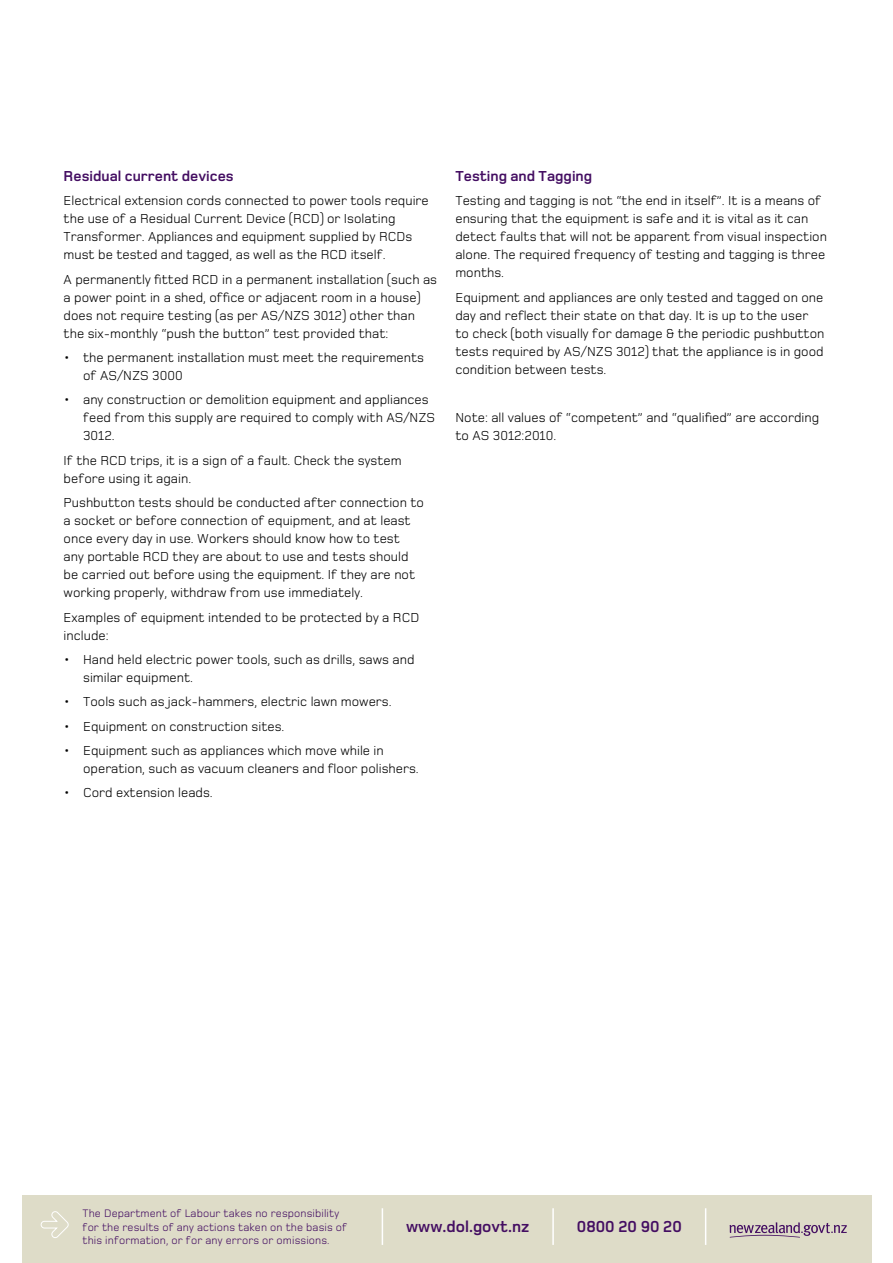
<style>
.page{position:relative;width:893px;height:1263px;background:#fff}
.page>*{position:absolute;margin:0;border:0;box-sizing:border-box;transform-origin:0 0}
.t1{font:700 16.5px "Foundry Monoline";color:#440e62}
.t2{font:700 15px "Foundry Monoline";color:#440e62}
.t3{font:13.5px/18px "Foundry Monoline";color:#000}
.t4{font:11.25px/13.5px "Foundry Monoline";letter-spacing:.01em;color:#440e62}
</style>
<div class="page">
<div style="left:22px;top:1195px;width:849px;height:68px;background:#dedcc8"></div>
<svg style="left:40px;top:1211px;width:29px;height:27px"></svg>
<hr style="left:382px;top:1208px;width:1px;height:37px;background:#fff">
<hr style="left:552px;top:1208px;width:2px;height:37px;background:#fff">
<hr style="left:705px;top:1208px;width:1px;height:37px;background:#fff">
<svg style="left:729px;top:1222px;width:118px;height:15px"></svg>
<p class="t2" style="left:64px;top:168px;width:172px">Residual current devices</p>
<p class="t3" style="left:64px;top:192px;width:367px">Electrical extension cords connected to power tools require the use of a Residual Current Device (RCD) or Isolating Transformer. Appliances and equipment supplied by RCDs must be tested and tagged, as well as the RCD itself.</p>
<p class="t3" style="left:64px;top:270px;width:375px">A permanently fitted RCD in a permanent installation (such as a power point in a shed, office or adjacent room in a house) does not require testing (as per AS/NZS 3012) other than the six-monthly “push the button” test provided that:</p>
<p class="t3" style="left:83px;top:348px;width:342px;text-indent:-19px">• the permanent installation must meet the requirements of AS/NZS 3000</p>
<p class="t3" style="left:83px;top:391px;width:354px;text-indent:-19px">• any construction or demolition equipment and appliances feed from this supply are required to comply with AS/NZS<br>3012.</p>
<p class="t3" style="left:64px;top:451px;width:339px">If the RCD trips, it is a sign of a fault. Check the system before using it again.</p>
<p class="t3" style="left:64px;top:493px;width:362px">Pushbutton tests should be conducted after connection to a socket or before connection of equipment, and at least once every day in use. Workers should know how to test<br>any portable RCD they are about to use and tests should be carried out before using the equipment. If they are not working properly, withdraw from use immediately.</p>
<p class="t3" style="left:64px;top:608px;width:357px">Examples of equipment intended to be protected by a RCD include:</p>
<p class="t3" style="left:83px;top:650px;width:333px;text-indent:-19px">• Hand held electric power tools, such as drills, saws and similar equipment.</p>
<p class="t3" style="left:64px;top:693px;width:329px">• Tools such as jack-hammers, electric lawn mowers.</p>
<p class="t3" style="left:64px;top:717px;width:222px">• Equipment on construction sites.</p>
<p class="t3" style="left:83px;top:741px;width:337px;text-indent:-19px">• Equipment such as appliances which move while in operation, such as vacuum cleaners and floor polishers.</p>
<p class="t3" style="left:64px;top:784px;width:151px">• Cord extension leads.</p>
<p class="t2" style="left:455px;top:168px;width:138px">Testing and Tagging</p>
<p class="t3" style="left:455px;top:192px;width:373px">Testing and tagging is not “the end in itself”. It is a means of ensuring that the equipment is safe and it is vital as it can detect faults that will not be apparent from visual inspection alone. The required frequency of testing and tagging is three months.</p>
<p class="t3" style="left:455px;top:288px;width:370px">Equipment and appliances are only tested and tagged on one day and reflect their state on that day. It is up to the user to check (both visually for damage &amp; the periodic pushbutton tests required by AS/NZS 3012) that the appliance is in good condition between tests.</p>
<p class="t3" style="left:455px;top:409px;width:365px">Note: all values of “competent” and “qualified” are according to AS 3012:2010.</p>
<p class="t4" style="left:83px;top:1207px;width:266px">The Department of Labour takes no responsibility for the results of any actions taken on the basis of this information, or for any errors or omissions.</p>
<p class="t1" style="left:406px;top:1217px;width:125px">www.dol.govt.nz</p>
<p class="t1" style="left:577px;top:1217px;width:106px">0800 20 90 20</p>
</div>
